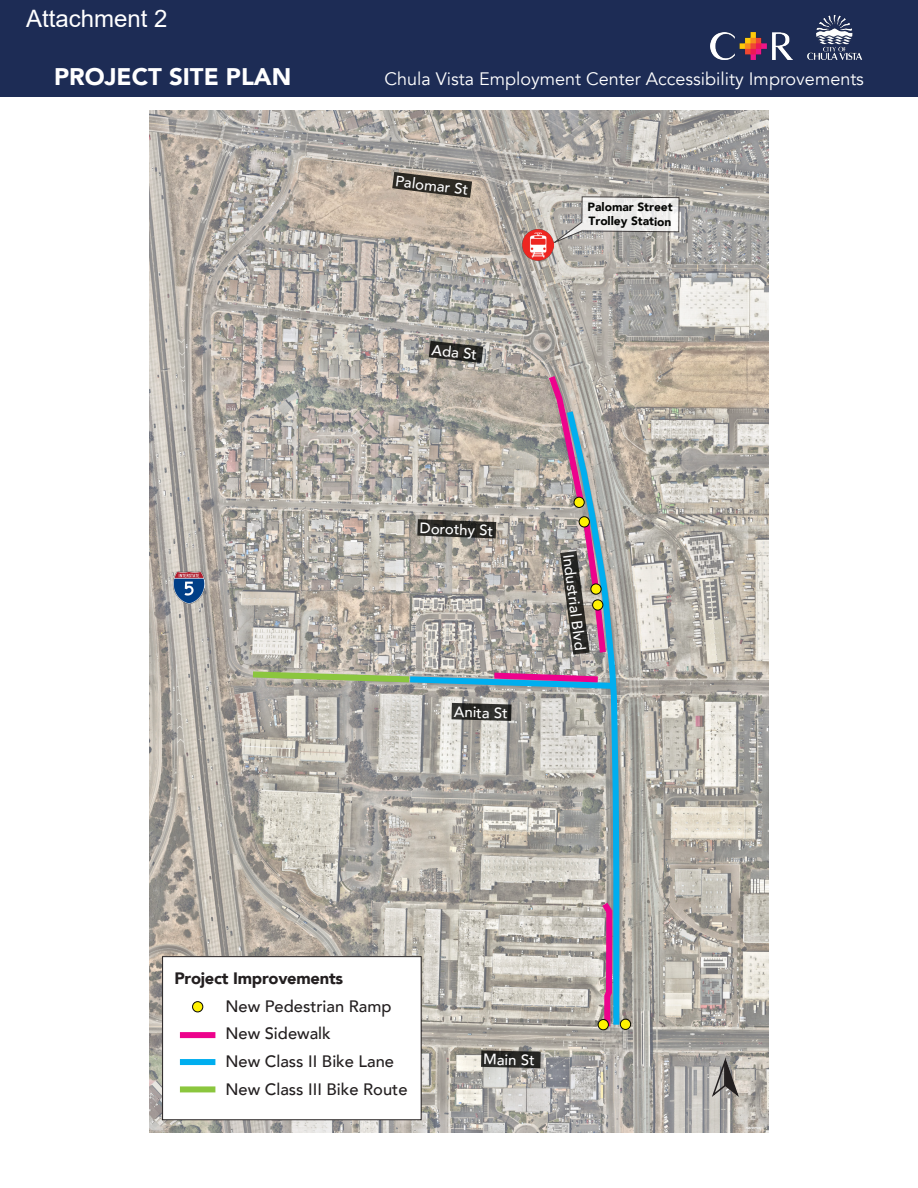
<style>
.page{position:relative;width:918px;height:1188px;background:#fff}
.page>*{position:absolute;margin:0;border:0;box-sizing:border-box;transform-origin:0 0}
.Figure_Title{font:900 24px "Avenir";color:#fff}
.t1{font:24px "Arial";color:#fff}
.Figure_Title-2{font:18px "Avenir";color:#fff}
.t2{font:500 16.5px/27.6px "Avenir";color:#231f20}
.t3{font:900 16.5px "Avenir";letter-spacing:-.015em;color:#231f20}
.t4{font:500 15px "Avenir";color:#fff}
.t5{font:900 12px/14.4px "Avenir";color:#040503}
</style>
<div class="page">
<div style="left:0;top:0;width:918px;height:96px;background:#1d2c55"></div>
<img style="left:711px;top:33px;width:82px;height:27px">
<img style="left:150px;top:110px;width:618px;height:1022px">
<div style="left:620px;top:1019px;width:11px;height:10px;background:#fff101;border-radius:50%"></div>
<div style="left:620px;top:1019px;width:11px;height:11px;border:1px solid #040503;border-radius:50%"></div>
<svg style="left:392px;top:172px;width:80px;height:26px;background:#665e54"></svg>
<svg style="left:429px;top:341px;width:54px;height:22px"></svg>
<svg style="left:552px;top:196px;width:127px;height:48px"></svg>
<svg style="left:481px;top:1050px;width:60px;height:18px"></svg>
<svg style="left:247px;top:369px;width:375px;height:663px;background:#b1ada8"></svg>
<img style="left:523px;top:230px;width:30px;height:30px">
<img style="left:174px;top:572px;width:31px;height:31px">
<svg style="left:710px;top:1060px;width:30px;height:39px"></svg>
<div style="left:163px;top:957px;width:258px;height:163px;background:#fff"></div>
<div style="left:162px;top:956px;width:260px;height:164px;border:1px solid #231f20"></div>
<div style="left:180px;top:1032px;width:35px;height:6px;background:#ed028c"></div>
<div style="left:180px;top:1059px;width:35px;height:6px;background:#00aeef"></div>
<div style="left:180px;top:1086px;width:35px;height:6px;background:#8bc63e"></div>
<div style="left:193px;top:1002px;width:10px;height:10px;background:#fff101;border-radius:50%"></div>
<div style="left:192px;top:1001px;width:11px;height:11px;border:1px solid #040503;border-radius:50%"></div>
<img style="left:807px;top:15px;width:56px;height:45px">
<h1 class="t1" style="left:26px;top:2px;width:143px">Attachment 2</h1>
<p class="Figure_Title" style="left:54px;top:62px;width:239px">PROJECT SITE PLAN</p>
<p class="Figure_Title-2" style="left:385px;top:68px;width:481px">Chula Vista Employment Center Accessibility Improvements</p>
<p class="t4" style="left:397px;top:168px;width:75px;rotate:7deg">Palomar St</p>
<p class="t4" style="left:433px;top:337px;width:47px;rotate:6deg">Ada St</p>
<p class="t5" style="left:588px;top:199px;width:87px;rotate:1deg">Palomar Street<br>Trolley Station</p>
<p class="t4" style="left:420px;top:515px;width:75px;rotate:2deg">Dorothy St</p>
<p class="t4" style="left:454px;top:699px;width:55px;rotate:2deg">Anita St</p>
<p class="t4" style="left:581px;top:553px;width:98px;rotate:83deg">Industrial Blvd</p>
<p class="t3" style="left:174px;top:968px;width:170px">Project Improvements</p>
<p class="t2" style="left:225px;top:991px;width:168px">New Pedestrian Ramp</p>
<p class="t2" style="left:225px;top:1047px;width:184px">New Class II Bike Lane<br>New Class III Bike Route</p>
<p class="t2" style="left:225px;top:1019px;width:107px">New Sidewalk</p>
<p class="t4" style="left:484px;top:1046px;width:53px;rotate:1deg">Main St</p>
</div>
